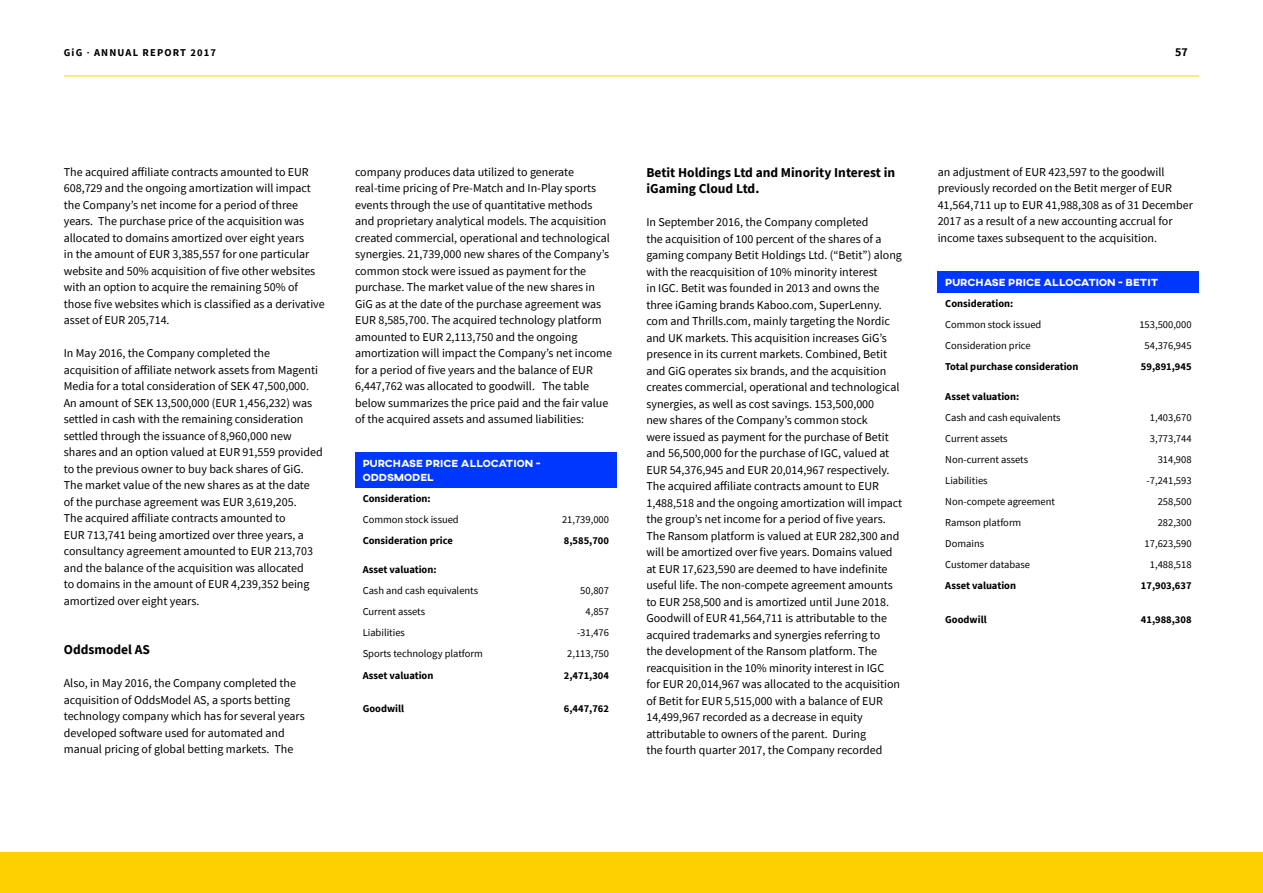
<style>
.page{position:relative;width:1263px;height:893px;background:#fff}
.page>*{position:absolute;margin:0;border:0;box-sizing:border-box;transform-origin:0 0}
.t1{font:700 13.5px/16.5px "Source Sans Pro";color:#000}
.t2{font:12px/16.5px "Source Sans Pro";color:#000}
.t3{font:700 12px "Source Sans Pro";color:#000}
.t4{font:10.5px "Source Sans Pro";color:#000}
.t5{font:700 10.5px "Source Sans Pro";color:#000}
.t6{font:800 10.5px/13.5px "AXIS";color:#fff}
.t7{font:700 10.5px "Source Sans Pro";letter-spacing:.11em;color:#000}
.s1{font-weight:600}
</style>
<div class="page">
<div style="left:0;top:852px;width:1263px;height:41px;background:#ffd100"></div>
<hr style="left:64px;top:76px;width:1135px;height:1px;background:#ffd100">
<div style="left:355px;top:452px;width:262px;height:35px;background:#0037ff"></div>
<div style="left:938px;top:271px;width:261px;height:22px;background:#0037ff"></div>
<p class="t7" style="left:64px;top:45px;width:154px">GiG <span class="s1">·</span> ANNUAL REPORT 2017</p>
<p class="t3" style="left:1175px;top:44px;width:14px">57</p>
<p class="t2" style="left:64px;top:163px;width:263px">The acquired affiliate contracts amounted to EUR 608,729 and the ongoing amortization will impact the Company’s net income for a period of three years. The purchase price of the acquisition was allocated to domains amortized over eight years<br>in the amount of EUR 3,385,557 for one particular website and 50% acquisition of five other websites with an option to acquire the remaining 50% of those five websites which is classified as a derivative asset of EUR 205,714.</p>
<p class="t2" style="left:64px;top:345px;width:260px">In May 2016, the Company completed the acquisition of affiliate network assets from Magenti Media for a total consideration of SEK 47,500,000.<br>An amount of SEK 13,500,000 (EUR 1,456,232) was settled in cash with the remaining consideration settled through the issuance of 8,960,000 new shares and an option valued at EUR 91,559 provided to the previous owner to buy back shares of GiG.<br>The market value of the new shares as at the date<br>of the purchase agreement was EUR 3,619,205.<br>The acquired affiliate contracts amounted to<br>EUR 713,741 being amortized over three years, a consultancy agreement amounted to EUR 213,703 and the balance of the acquisition was allocated<br>to domains in the amount of EUR 4,239,352 being amortized over eight years.</p>
<p class="t1" style="left:64px;top:641px;width:88px">Oddsmodel AS</p>
<p class="t2" style="left:64px;top:675px;width:242px">Also, in May 2016, the Company completed the acquisition of OddsModel AS, a sports betting technology company which has for several years developed software used for automated and manual pricing of global betting markets. The</p>
<p class="t2" style="left:355px;top:163px;width:258px">company produces data utilized to generate real-time pricing of Pre-Match and In-Play sports events through the use of quantitative methods and proprietary analytical models. The acquisition created commercial, operational and technological synergies. 21,739,000 new shares of the Company’s common stock were issued as payment for the purchase. The market value of the new shares in GiG as at the date of the purchase agreement was EUR 8,585,700. The acquired technology platform amounted to EUR 2,113,750 and the ongoing amortization will impact the Company’s net income for a period of five years and the balance of EUR 6,447,762 was allocated to goodwill. The table below summarizes the price paid and the fair value of the acquired assets and assumed liabilities:</p>
<p class="t1" style="left:646px;top:164px;width:250px">Betit Holdings Ltd and Minority Interest in iGaming Cloud Ltd.</p>
<p class="t2" style="left:646px;top:214px;width:257px">In September 2016, the Company completed<br>the acquisition of 100 percent of the shares of a gaming company Betit Holdings Ltd. (“Betit”) along with the reacquisition of 10% minority interest<br>in IGC. Betit was founded in 2013 and owns the three iGaming brands Kaboo.com, SuperLenny. com and Thrills.com, mainly targeting the Nordic and UK markets. This acquisition increases GiG’s presence in its current markets. Combined, Betit and GiG operates six brands, and the acquisition creates commercial, operational and technological synergies, as well as cost savings. 153,500,000<br>new shares of the Company’s common stock<br>were issued as payment for the purchase of Betit and 56,500,000 for the purchase of IGC, valued at EUR 54,376,945 and EUR 20,014,967 respectively.<br>The acquired affiliate contracts amount to EUR 1,488,518 and the ongoing amortization will impact the group’s net income for a period of five years.<br>The Ransom platform is valued at EUR 282,300 and will be amortized over five years. Domains valued at EUR 17,623,590 are deemed to have indefinite useful life. The non-compete agreement amounts to EUR 258,500 and is amortized until June 2018.<br>Goodwill of EUR 41,564,711 is attributable to the acquired trademarks and synergies referring to<br>the development of the Ransom platform. The reacquisition in the 10% minority interest in IGC<br>for EUR 20,014,967 was allocated to the acquisition of Betit for EUR 5,515,000 with a balance of EUR 14,499,967 recorded as a decrease in equity attributable to owners of the parent. During<br>the fourth quarter 2017, the Company recorded</p>
<p class="t6" style="left:363px;top:457px;width:179px">PURCHASE PRICE ALLOCATION -<br>ODDSMODEL</p>
<p class="t5" style="left:363px;top:491px;width:70px">Consideration:</p>
<p class="t4" style="left:363px;top:513px;width:98px">Common stock issued</p>
<p class="t4" style="left:562px;top:513px;width:48px">21,739,000</p>
<p class="t5" style="left:363px;top:533px;width:92px">Consideration price</p>
<p class="t5" style="left:564px;top:533px;width:47px">8,585,700</p>
<p class="t5" style="left:363px;top:562px;width:75px">Asset valuation:</p>
<p class="t4" style="left:363px;top:584px;width:117px">Cash and cash equivalents</p>
<p class="t4" style="left:580px;top:584px;width:30px">50,807</p>
<p class="t4" style="left:363px;top:605px;width:64px">Current assets</p>
<p class="t4" style="left:585px;top:605px;width:25px">4,857</p>
<p class="t4" style="left:363px;top:626px;width:44px">Liabilities</p>
<p class="t4" style="left:577px;top:626px;width:33px">-31,476</p>
<p class="t4" style="left:363px;top:647px;width:122px">Sports technology platform</p>
<p class="t4" style="left:567px;top:647px;width:43px">2,113,750</p>
<p class="t5" style="left:363px;top:668px;width:72px">Asset valuation</p>
<p class="t5" style="left:564px;top:668px;width:47px">2,471,304</p>
<p class="t5" style="left:363px;top:701px;width:43px">Goodwill</p>
<p class="t5" style="left:564px;top:701px;width:47px">6,447,762</p>
<p class="t2" style="left:938px;top:163px;width:257px">an adjustment of EUR 423,597 to the goodwill previously recorded on the Betit merger of EUR 41,564,711 up to EUR 41,988,308 as of 31 December 2017 as a result of a new accounting accrual for income taxes subsequent to the acquisition.</p>
<p class="t6" style="left:945px;top:276px;width:215px">PURCHASE PRICE ALLOCATION - BETIT</p>
<p class="t5" style="left:945px;top:297px;width:70px">Consideration:</p>
<p class="t4" style="left:945px;top:318px;width:98px">Common stock issued</p>
<p class="t4" style="left:1139px;top:318px;width:54px">153,500,000</p>
<p class="t4" style="left:945px;top:339px;width:87px">Consideration price</p>
<p class="t4" style="left:1144px;top:339px;width:48px">54,376,945</p>
<p class="t5" style="left:945px;top:360px;width:135px">Total purchase consideration</p>
<p class="t5" style="left:1141px;top:360px;width:52px">59,891,945</p>
<p class="t5" style="left:945px;top:389px;width:75px">Asset valuation:</p>
<p class="t4" style="left:945px;top:411px;width:117px">Cash and cash equivalents</p>
<p class="t4" style="left:1150px;top:411px;width:43px">1,403,670</p>
<p class="t4" style="left:945px;top:432px;width:64px">Current assets</p>
<p class="t4" style="left:1150px;top:432px;width:43px">3,773,744</p>
<p class="t4" style="left:945px;top:453px;width:84px">Non-current assets</p>
<p class="t4" style="left:1158px;top:453px;width:35px">314,908</p>
<p class="t4" style="left:945px;top:474px;width:44px">Liabilities</p>
<p class="t4" style="left:1146px;top:474px;width:47px">-7,241,593</p>
<p class="t4" style="left:945px;top:495px;width:111px">Non-compete agreement</p>
<p class="t4" style="left:1158px;top:495px;width:35px">258,500</p>
<p class="t4" style="left:945px;top:516px;width:78px">Ramson platform</p>
<p class="t4" style="left:1158px;top:516px;width:35px">282,300</p>
<p class="t4" style="left:945px;top:537px;width:40px">Domains</p>
<p class="t4" style="left:1144px;top:537px;width:48px">17,623,590</p>
<p class="t4" style="left:945px;top:558px;width:86px">Customer database</p>
<p class="t4" style="left:1150px;top:558px;width:43px">1,488,518</p>
<p class="t5" style="left:945px;top:579px;width:72px">Asset valuation</p>
<p class="t5" style="left:1141px;top:579px;width:52px">17,903,637</p>
<p class="t5" style="left:945px;top:612px;width:43px">Goodwill</p>
<p class="t5" style="left:1141px;top:612px;width:52px">41,988,308</p>
</div>
